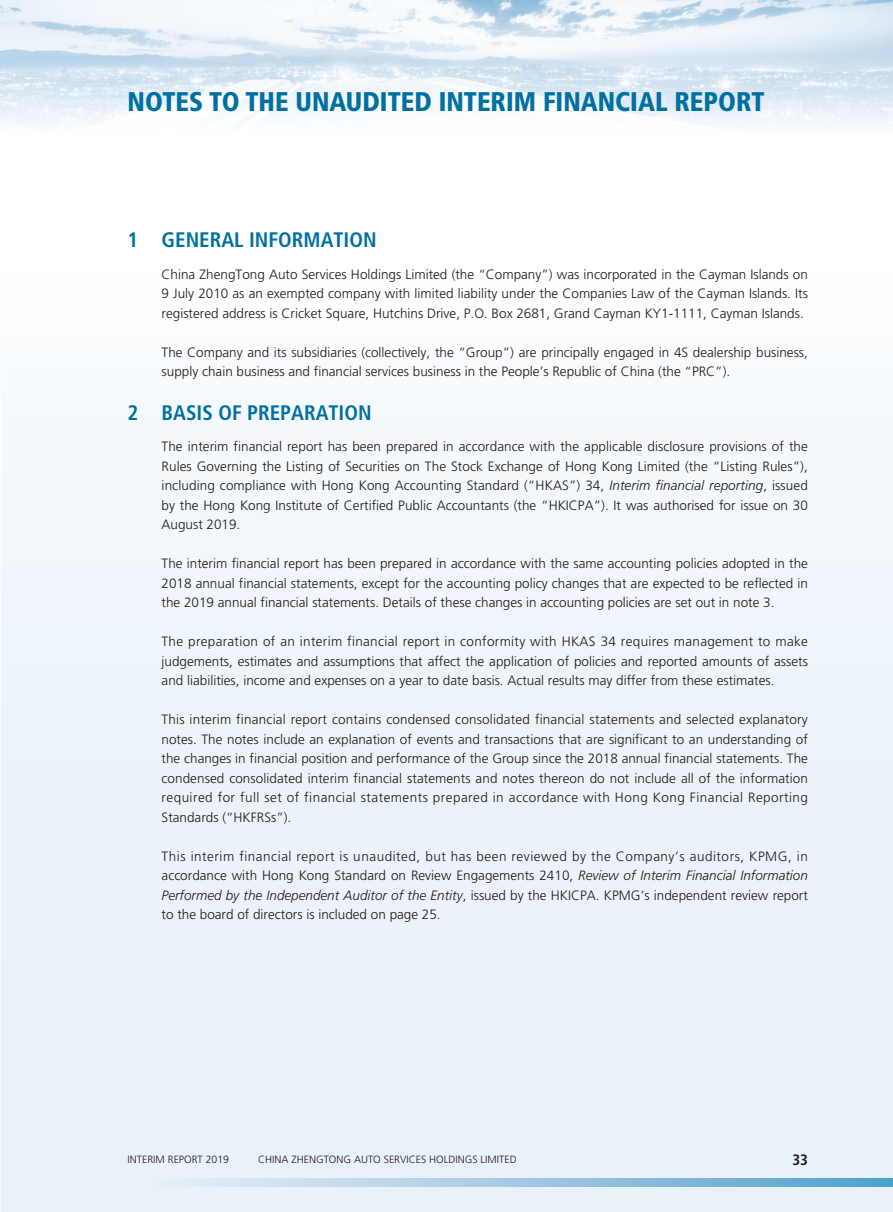
<style>
.page{position:relative;width:893px;height:1212px;background:#fff}
.page>*{position:absolute;margin:0;border:0;box-sizing:border-box;transform-origin:0 0}
.t1{font:900 condensed 27px "Frutiger LT Std";color:#0070a2}
.t2{font:700 condensed 21px "Frutiger LT Std";color:#0070a2}
.t3{font:700 condensed 15px "Frutiger LT Std";color:#231916}
.t4{font:300 13.5px/19.5px "Frutiger LT Std";color:#231916;text-align:justify}
.t5{font:300 10.5px "Frutiger LT Std";color:#231916}
.s1{font-style:italic}
</style>
<div class="page">
<div style="left:1px;top:451px;width:892px;height:761px;background:#ebf3f9"></div>
<img style="left:0;top:0;width:893px;height:127px">
<img style="left:107px;top:1178px;width:786px;height:8px">
<h1 class="t1" style="left:128px;top:89px;width:639px">NOTES TO THE UNAUDITED INTERIM FINANCIAL REPORT</h1>
<h2 class="t2" style="left:128px;top:230px;width:251px">1 GENERAL INFORMATION</h2>
<p class="t4" style="left:162px;top:265px;width:648px">China ZhengTong Auto Services Holdings Limited (the “Company”) was incorporated in the Cayman Islands on 9 July 2010 as an exempted company with limited liability under the Companies Law of the Cayman Islands. Its registered address is Cricket Square, Hutchins Drive, P.O. Box 2681, Grand Cayman KY1-1111, Cayman Islands.</p>
<p class="t4" style="left:162px;top:343px;width:648px">The Company and its subsidiaries (collectively, the “Group”) are principally engaged in 4S dealership business, supply chain business and financial services business in the People’s Republic of China (the “PRC”).</p>
<h2 class="t2" style="left:128px;top:402px;width:246px">2 BASIS OF PREPARATION</h2>
<p class="t4" style="left:162px;top:437px;width:648px">The interim financial report has been prepared in accordance with the applicable disclosure provisions of the Rules Governing the Listing of Securities on The Stock Exchange of Hong Kong Limited (the “Listing Rules”), including compliance with Hong Kong Accounting Standard (“HKAS”) 34, <span class="s1">Interim financial reporting</span>, issued by the Hong Kong Institute of Certified Public Accountants (the “HKICPA”). It was authorised for issue on 30<br>August 2019.</p>
<p class="t4" style="left:162px;top:554px;width:648px">The interim financial report has been prepared in accordance with the same accounting policies adopted in the 2018 annual financial statements, except for the accounting policy changes that are expected to be reflected in the 2019 annual financial statements. Details of these changes in accounting policies are set out in note 3.</p>
<p class="t4" style="left:162px;top:632px;width:648px">The preparation of an interim financial report in conformity with HKAS 34 requires management to make judgements, estimates and assumptions that affect the application of policies and reported amounts of assets and liabilities, income and expenses on a year to date basis. Actual results may differ from these estimates.</p>
<p class="t4" style="left:162px;top:710px;width:648px">This interim financial report contains condensed consolidated financial statements and selected explanatory notes. The notes include an explanation of events and transactions that are significant to an understanding of the changes in financial position and performance of the Group since the 2018 annual financial statements. The condensed consolidated interim financial statements and notes thereon do not include all of the information required for full set of financial statements prepared in accordance with Hong Kong Financial Reporting Standards (“HKFRSs”).</p>
<p class="t4" style="left:162px;top:847px;width:648px">This interim financial report is unaudited, but has been reviewed by the Company’s auditors, KPMG, in accordance with Hong Kong Standard on Review Engagements 2410, <span class="s1">Review of Interim Financial Information Performed by the Independent Auditor of the Entity</span>, issued by the HKICPA. KPMG’s independent review report to the board of directors is included on page 25.</p>
<p class="t5" style="left:128px;top:1155px;width:103px">INTERIM REPORT 2019</p>
<p class="t5" style="left:258px;top:1155px;width:260px">CHINA ZHENGTONG AUTO SERVICES HOLDINGS LIMITED</p>
<p class="t3" style="left:792px;top:1152px;width:17px">33</p>
</div>
